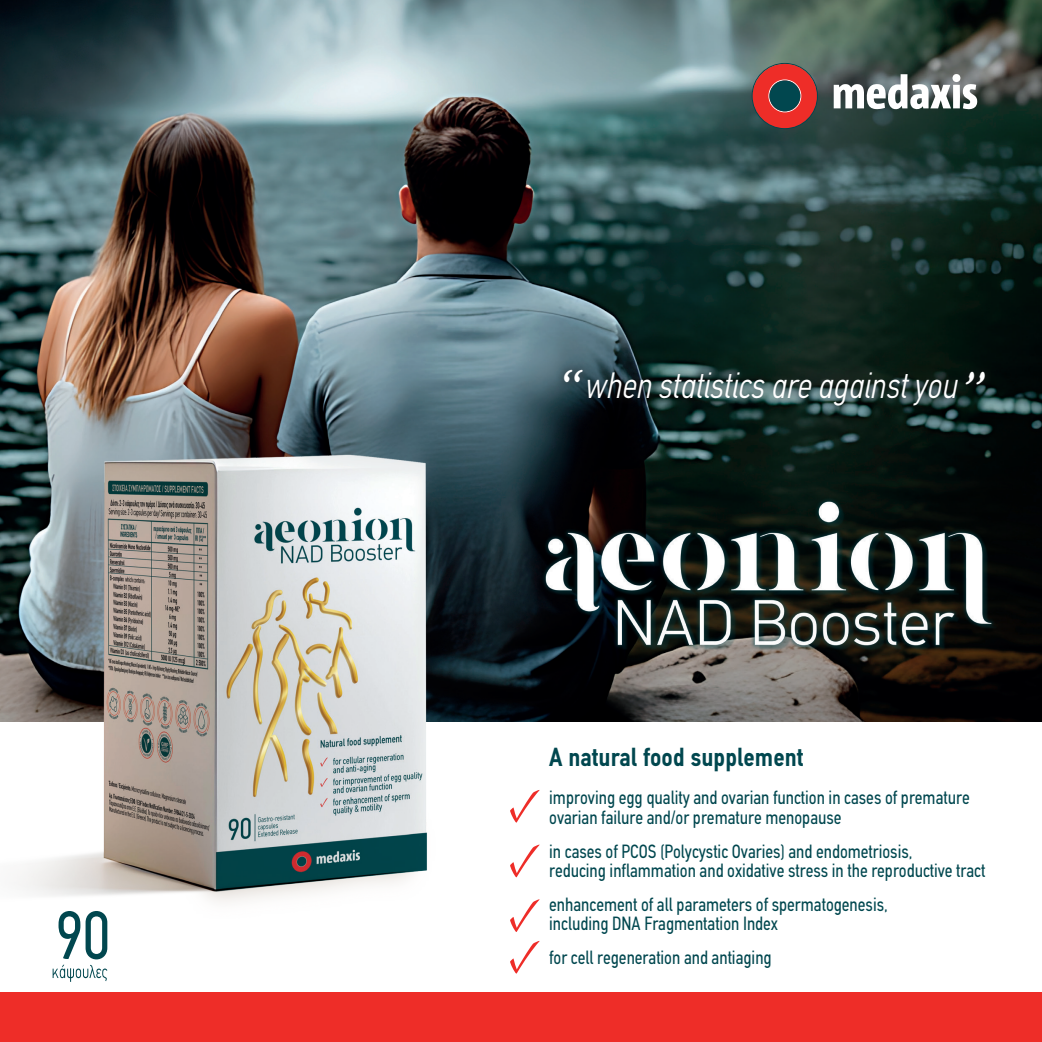
<style>
.page{position:relative;width:1042px;height:1042px;background:#fff}
.page>*{position:absolute;margin:0;border:0;box-sizing:border-box;transform-origin:0 0}
.t1{font:68.42px "PF Din Text Condensed";color:#01474f;scale:.95 1}
.t2{font:italic 300 condensed 36.75px "PF Din Text";color:#fff;scale:.94 1}
.t3{font:700 26.25px "PF Din Text Condensed";color:#01474f}
.t4{font:19.25px/19.2px "PF Din Text Condensed";color:#01474f;scale:.94 1}
.s1{font-family:"NF Nadira Pro Regular";font-weight:400;font-style:normal;font-stretch:normal}
</style>
<div class="page">
<img style="left:0;top:0;width:1042px;height:722px">
<svg style="left:834px;top:74px;width:143px;height:36px"></svg>
<div style="left:952px;top:74px;width:8px;height:8px;background:#fff;border-radius:50%"></div>
<div style="left:752px;top:64px;width:65px;height:64px;background:#ee2d28;border-radius:50%"></div>
<div style="left:768px;top:80px;width:33px;height:32px;border:1px solid #fff;border-radius:50%"></div>
<div style="left:769px;top:80px;width:31px;height:31px;background:#01474f;border-radius:50%"></div>
<img style="left:0;top:402px;width:444px;height:500px">
<img style="left:529px;top:466px;width:478px;height:219px">
<div style="left:0;top:992px;width:1042px;height:50px;background:#ee2d28"></div>
<svg style="left:510px;top:790px;width:29px;height:32px"></svg>
<svg style="left:510px;top:844px;width:29px;height:33px"></svg>
<svg style="left:510px;top:899px;width:29px;height:33px"></svg>
<svg style="left:510px;top:941px;width:29px;height:32px"></svg>
<svg style="left:53px;top:965px;width:54px;height:17px"></svg>
<div style="left:555px;top:361px;width:439px;height:54px;background:#231f20;opacity:.9"></div>
<h1 class="t1" style="left:56px;top:896px;width:59px">90</h1>
<h2 class="t2" style="left:563px;top:364px;width:451px"><span class="s1">““</span>when statistics are against you <span class="s1">””</span></h2>
<h3 class="t3" style="left:549px;top:741px;width:256px">A natural food supplement</h3>
<p class="t4" style="left:549px;top:788px;width:449px">improving egg quality and ovarian function in cases of premature ovarian failure and/or premature menopause</p>
<p class="t4" style="left:549px;top:841px;width:465px">in cases of PCOS (Polycystic Ovaries) and endometriosis,<br>reducing inflammation and oxidative stress in the reproductive tract</p>
<p class="t4" style="left:549px;top:895px;width:362px">enhancement of all parameters of spermatogenesis, including DNA Fragmentation Index</p>
<p class="t4" style="left:549px;top:948px;width:238px">for cell regeneration and antiaging</p>
</div>
